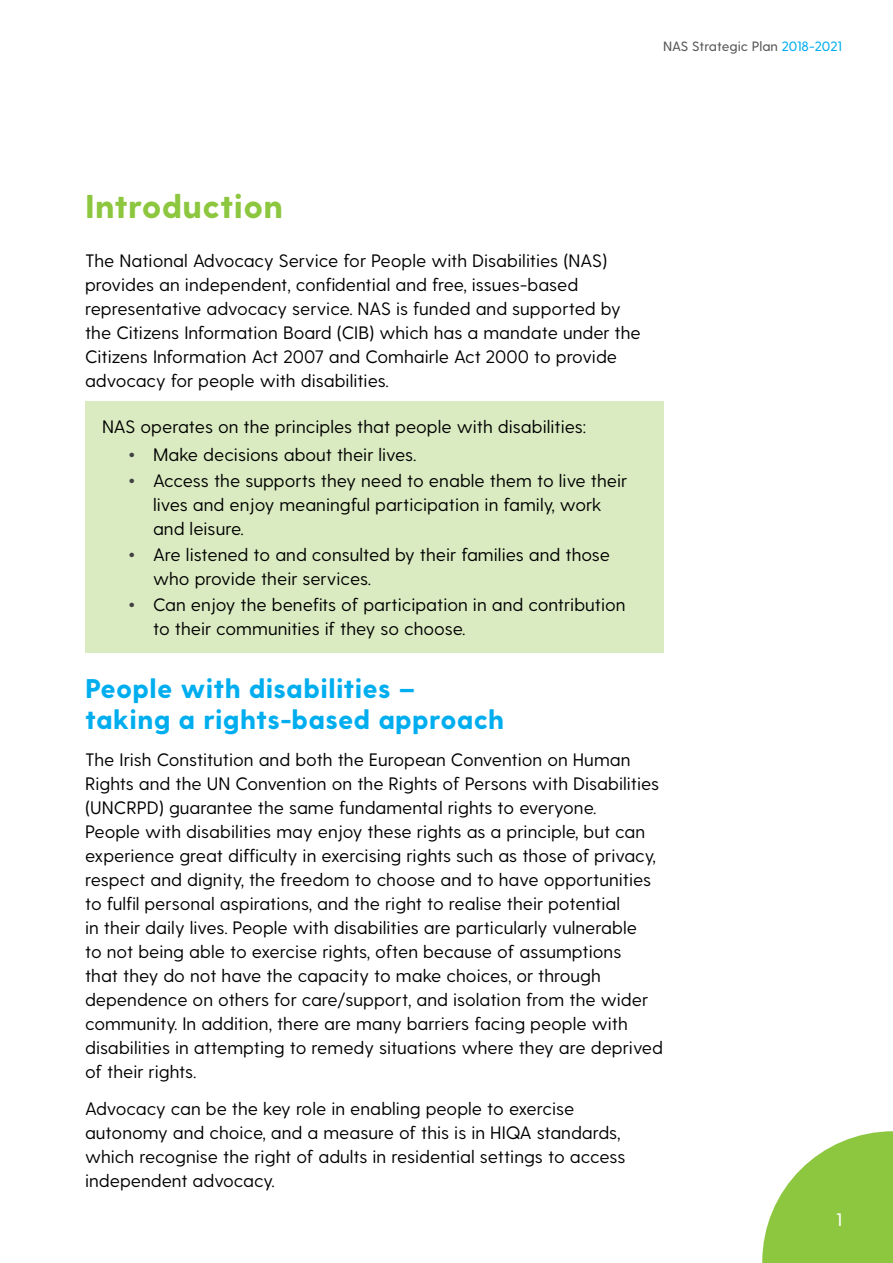
<style>
.page{position:relative;width:893px;height:1263px;background:#fff}
.page>*{position:absolute;margin:0;border:0;box-sizing:border-box;transform-origin:0 0}
.t1{font:800 33px "Greycliff CF";letter-spacing:.01em;color:#8dc63f}
.t2{font:800 27px/31.5px "Greycliff CF";letter-spacing:.01em;color:#00aeef}
.t3{font:18px/24px "Greycliff CF";color:#000}
.t4{font:500 18px "Greycliff CF";color:#fff}
.t5{font:500 13.5px "Greycliff CF";color:#58595b}
.s1{color:#00aeef}
.s2{font-size:33px;color:#414042}
</style>
<div class="page">
<svg style="left:762px;top:1131px;width:131px;height:132px"></svg>
<div style="left:85px;top:401px;width:578px;height:251px;background:#daebc1"></div>
<p class="t5" style="left:663px;top:38px;width:180px">NAS Strategic Plan <span class="s1">2018-2021</span></p>
<h1 class="t1" style="left:85px;top:186px;width:200px">Introduction</h1>
<p class="t3" style="left:85px;top:249px;width:557px">The National Advocacy Service for People with Disabilities (NAS) provides an independent, confidential and free, issues-based representative advocacy service. NAS is funded and supported by the Citizens Information Board (CIB) which has a mandate under the Citizens Information Act 2007 and Comhairle Act 2000 to provide advocacy for people with disabilities.</p>
<p class="t3" style="left:102px;top:415px;width:486px">NAS operates on the principles that people with disabilities:</p>
<p class="t3" style="left:128px;top:443px;width:289px"><span class="s2">•</span> Make decisions about their lives.</p>
<p class="t3" style="left:153px;top:469px;width:476px;text-indent:-26px"><span class="s2">•</span> Access the supports they need to enable them to live their lives and enjoy meaningful participation in family, work and leisure.</p>
<p class="t3" style="left:153px;top:543px;width:459px;text-indent:-26px"><span class="s2">•</span> Are listened to and consulted by their families and those who provide their services.</p>
<p class="t3" style="left:153px;top:593px;width:474px;text-indent:-26px"><span class="s2">•</span> Can enjoy the benefits of participation in and contribution to their communities if they so choose.</p>
<h2 class="t2" style="left:85px;top:674px;width:421px">People with disabilities – taking a rights-based approach</h2>
<p class="t3" style="left:85px;top:748px;width:579px">The Irish Constitution and both the European Convention on Human Rights and the UN Convention on the Rights of Persons with Disabilities (UNCRPD) guarantee the same fundamental rights to everyone.<br>People with disabilities may enjoy these rights as a principle, but can experience great difficulty in exercising rights such as those of privacy, respect and dignity, the freedom to choose and to have opportunities to fulfil personal aspirations, and the right to realise their potential<br>in their daily lives. People with disabilities are particularly vulnerable<br>to not being able to exercise rights, often because of assumptions<br>that they do not have the capacity to make choices, or through dependence on others for care/support, and isolation from the wider community. In addition, there are many barriers facing people with disabilities in attempting to remedy situations where they are deprived of their rights.</p>
<p class="t3" style="left:85px;top:1097px;width:542px">Advocacy can be the key role in enabling people to exercise autonomy and choice, and a measure of this is in HIQA standards, which recognise the right of adults in residential settings to access independent advocacy.</p>
<p class="t4" style="left:836px;top:1209px;width:7px">1</p>
</div>
